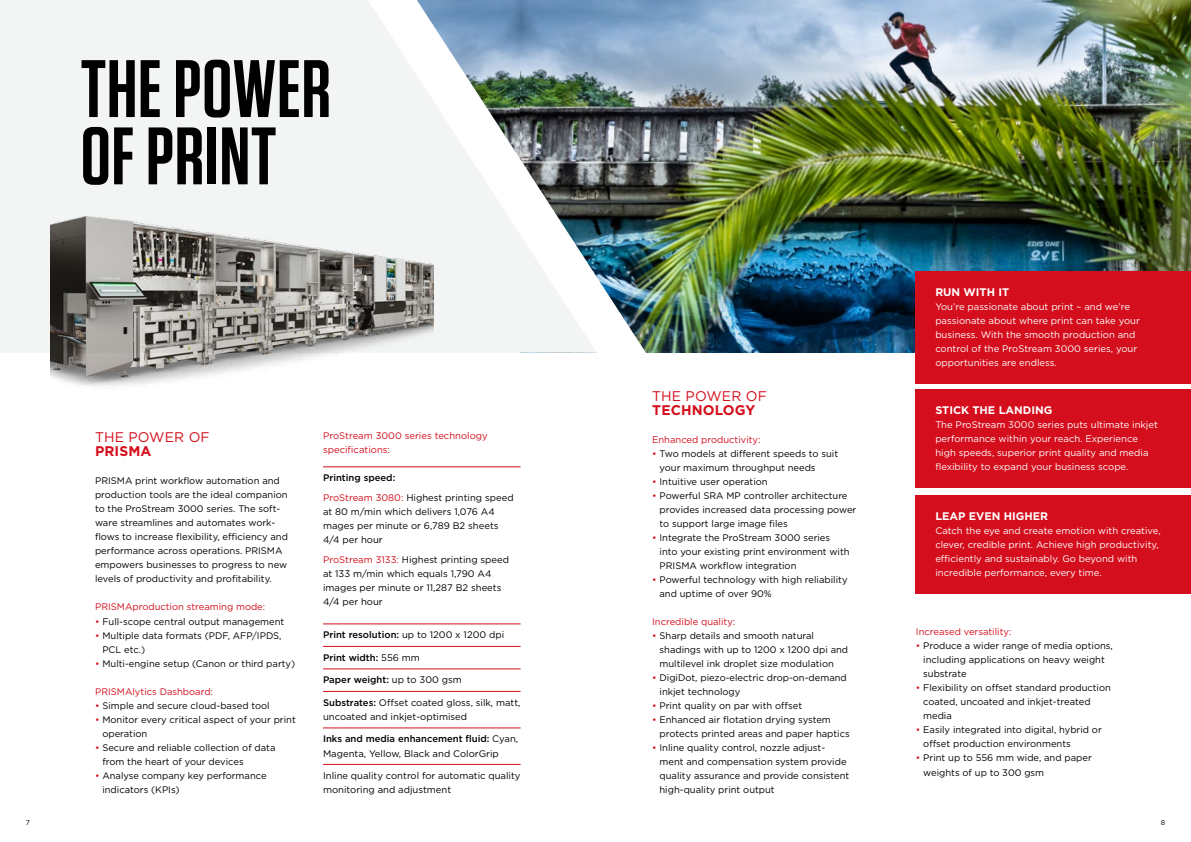
<style>
.page{position:relative;width:1191px;height:842px;background:#fff}
.page>*{position:absolute;margin:0;border:0;box-sizing:border-box;transform-origin:0 0}
.t1{font:600 81.2px/67.3px "Tungsten";letter-spacing:.01em;color:#000}
.t2{font:14px "Gotham";letter-spacing:.01em;color:#d40e1c}
.t3{font:700 14px "Gotham";letter-spacing:.01em;color:#d40e1c}
.t4{font:700 11px "Gotham";color:#fff}
.t5{font:9.5px/14px "Gotham";color:#000}
.t6{font:9.5px/14px "Gotham";color:#fff}
.t7{font:9.5px/14px "Gotham";color:#d40e1c}
.t8{font:500 9.5px "Gotham";color:#000}
.t9{font:7px "Gotham";color:#000}
.s1{color:#d40e1c}
.s2{font-weight:500}
.s3{font-weight:400}
</style>
<div class="page">
<img style="left:1017px;top:0;width:174px;height:271px">
<div style="left:0;top:0;width:321px;height:352px;background:#f3f5f4"></div>
<img style="left:321px;top:0;width:696px;height:765px">
<div style="left:916px;top:271px;width:275px;height:113px;background:#d40e1c"></div>
<div style="left:916px;top:390px;width:275px;height:98px;background:#d40e1c"></div>
<div style="left:916px;top:495px;width:275px;height:99px;background:#d40e1c"></div>
<img style="left:50px;top:197px;width:383px;height:202px">
<h1 class="t1" style="left:81px;top:57px;width:252px">THE POWER<br>OF PRINT</h1>
<h2 class="t2" style="left:95px;top:428px;width:116px">THE POWER OF</h2>
<h2 class="t3" style="left:95px;top:442px;width:58px">PRISMA</h2>
<p class="t5" style="left:95px;top:474px;width:194px">PRISMA print workflow automation and production tools are the ideal companion to the ProStream 3000 series. The soft&shy;ware streamlines and automates work&shy;flows to increase flexibility, efficiency and performance across operations. PRISMA empowers businesses to progress to new levels of productivity and profitability.</p>
<p class="t7" style="left:95px;top:600px;width:172px">PRISMAproduction streaming mode:</p>
<p class="t5" style="left:95px;top:614px;width:191px"><span class="s1">•</span> Full-scope central output management</p>
<p class="t5" style="left:102px;top:628px;width:181px;text-indent:-7px"><span class="s1">•</span> Multiple data formats (PDF, AFP/IPDS,<br>PCL etc.)</p>
<p class="t5" style="left:95px;top:656px;width:202px"><span class="s1">•</span> Multi-engine setup (Canon or third party)</p>
<p class="t7" style="left:95px;top:684px;width:119px">PRISMAlytics Dashboard:</p>
<p class="t5" style="left:95px;top:698px;width:176px"><span class="s1">•</span> Simple and secure cloud-based tool</p>
<p class="t5" style="left:102px;top:712px;width:195px;text-indent:-7px"><span class="s1">•</span> Monitor every critical aspect of your print operation</p>
<p class="t5" style="left:102px;top:740px;width:175px;text-indent:-7px"><span class="s1">•</span> Secure and reliable collection of data from the heart of your devices</p>
<p class="t5" style="left:102px;top:768px;width:166px;text-indent:-7px"><span class="s1">•</span> Analyse company key performance indicators (KPIs)</p>
<p class="t7" style="left:323px;top:429px;width:166px">ProStream 3000 series technology specifications:</p>
<p class="t5" style="left:323px;top:468px;width:192px;line-height:19.7px"><span class="s2">Printing speed:<br></span><span class="s1">ProStream 3080:</span> Highest printing speed</p>
<p class="t5" style="left:323px;top:504px;width:177px">at 80 m/min which delivers 1,076 A4 mages per minute or 6,789 B2 sheets<br>4/4 per hour</p>
<p class="t5" style="left:323px;top:552px;width:188px"><span class="s1">ProStream 3133:</span> Highest printing speed at 133 m/min which equals 1,790 A4 images per minute or 11,287 B2 sheets<br>4/4 per hour</p>
<p class="t8" style="left:323px;top:629px;width:183px">Print resolution: <span class="s3">up to 1200 x 1200 dpi</span></p>
<p class="t8" style="left:323px;top:651px;width:98px">Print width: <span class="s3">556 mm</span></p>
<p class="t8" style="left:323px;top:674px;width:140px">Paper weight: <span class="s3">up to 300 gsm</span></p>
<p class="t5" style="left:323px;top:695px;width:199px"><span class="s2">Substrates:</span> Offset coated gloss, silk, matt, uncoated and inkjet-optimised</p>
<p class="t5" style="left:323px;top:732px;width:197px"><span class="s2">Inks and media enhancement fluid:</span> Cyan,<br>Magenta, Yellow, Black and ColorGrip</p>
<p class="t5" style="left:323px;top:768px;width:199px">Inline quality control for automatic quality monitoring and adjustment</p>
<h2 class="t2" style="left:652px;top:387px;width:116px">THE POWER OF</h2>
<h2 class="t3" style="left:652px;top:401px;width:105px">TECHNOLOGY</h2>
<p class="t7" style="left:652px;top:432px;width:110px">Enhanced productivity:</p>
<p class="t5" style="left:659px;top:446px;width:180px;text-indent:-7px"><span class="s1">•</span> Two models at different speeds to suit your maximum throughput needs</p>
<p class="t5" style="left:652px;top:474px;width:117px"><span class="s1">•</span> Intuitive user operation</p>
<p class="t5" style="left:659px;top:488px;width:198px;text-indent:-7px"><span class="s1">•</span> Powerful SRA MP controller architecture provides increased data processing power to support large image files</p>
<p class="t5" style="left:659px;top:530px;width:192px;text-indent:-7px"><span class="s1">•</span> Integrate the ProStream 3000 series into your existing print environment with<br>PRISMA workflow integration</p>
<p class="t5" style="left:659px;top:572px;width:189px;text-indent:-7px"><span class="s1">•</span> Powerful technology with high reliability and uptime of over 90%</p>
<p class="t7" style="left:652px;top:614px;width:85px">Incredible quality:</p>
<p class="t5" style="left:659px;top:628px;width:190px;text-indent:-7px"><span class="s1">•</span> Sharp details and smooth natural shadings with up to 1200 x 1200 dpi and multilevel ink droplet size modulation</p>
<p class="t5" style="left:659px;top:670px;width:189px;text-indent:-7px"><span class="s1">•</span> DigiDot, piezo-electric drop-on-demand inkjet technology</p>
<p class="t5" style="left:652px;top:698px;width:151px"><span class="s1">•</span> Print quality on par with offset</p>
<p class="t5" style="left:659px;top:712px;width:192px;text-indent:-7px"><span class="s1">•</span> Enhanced air flotation drying system protects printed areas and paper haptics</p>
<p class="t5" style="left:659px;top:740px;width:191px;text-indent:-7px"><span class="s1">•</span> Inline quality control, nozzle adjust&shy;ment and compensation system provide quality assurance and provide consistent high-quality print output</p>
<p class="t4" style="left:935px;top:285px;width:75px">RUN WITH IT</p>
<p class="t6" style="left:935px;top:300px;width:206px">You’re passionate about print – and we’re passionate about where print can take your business. With the smooth production and control of the ProStream 3000 series, your opportunities are endless.</p>
<p class="t4" style="left:935px;top:403px;width:119px">STICK THE LANDING</p>
<p class="t6" style="left:935px;top:418px;width:224px">The ProStream 3000 series puts ultimate inkjet performance within your reach. Experience high speeds, superior print quality and media flexibility to expand your business scope.</p>
<p class="t4" style="left:935px;top:508px;width:114px">LEAP EVEN HIGHER</p>
<p class="t6" style="left:935px;top:523px;width:227px">Catch the eye and create emotion with creative, clever, credible print. Achieve high productivity, efficiently and sustainably. Go beyond with incredible performance, every time.</p>
<p class="t7" style="left:916px;top:625px;width:97px">Increased versatility:</p>
<p class="t5" style="left:923px;top:639px;width:191px;text-indent:-7px"><span class="s1">•</span> Produce a wider range of media options, including applications on heavy weight substrate</p>
<p class="t5" style="left:923px;top:681px;width:189px;text-indent:-7px"><span class="s1">•</span> Flexibility on offset standard production coated, uncoated and inkjet-treated media</p>
<p class="t5" style="left:923px;top:723px;width:180px;text-indent:-7px"><span class="s1">•</span> Easily integrated into digital, hybrid or offset production environments</p>
<p class="t5" style="left:923px;top:751px;width:170px;text-indent:-7px"><span class="s1">•</span> Print up to 556 mm wide, and paper weights of up to 300 gsm</p>
<p class="t9" style="left:26px;top:818px;width:6px">7</p>
<p class="t9" style="left:1160px;top:818px;width:6px">8</p>
</div>
